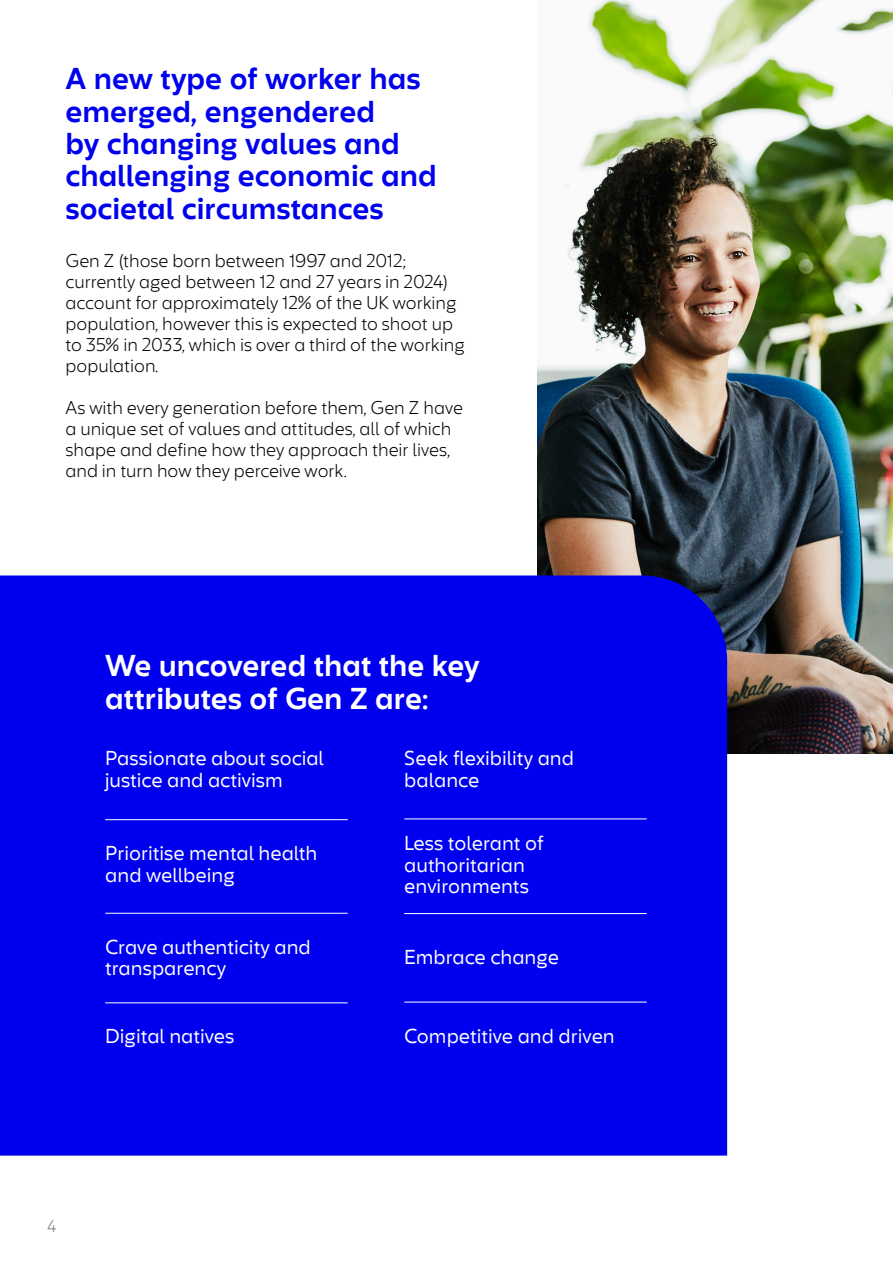
<style>
.page{position:relative;width:893px;height:1263px;background:#fff}
.page>*{position:absolute;margin:0;border:0;box-sizing:border-box;transform-origin:0 0}
.Heading{font:700 27px/32.4px "Halland Partners";color:#0000ef}
.Heading-2{font:700 27px/32.4px "Halland Partners";color:#fff}
.t1{font:18px/21.6px "Halland Partners";color:#fff}
.Paragraph_Style_1{font:300 16.5px/21px "Halland Partners";color:#000}
.t2{font:300 15px "Halland Partners";color:#808080}
</style>
<div class="page">
<img style="left:537px;top:0;width:356px;height:753px">
<div style="left:0;top:575px;width:727px;height:580px;background:#0000ef"></div>
<hr style="left:105px;top:819px;width:243px;height:1px;background:#fff">
<hr style="left:105px;top:913px;width:243px;height:1px;background:#fff">
<hr style="left:105px;top:1002px;width:243px;height:1px;background:#fff">
<hr style="left:404px;top:818px;width:243px;height:1px;background:#fff">
<hr style="left:404px;top:913px;width:243px;height:1px;background:#fff">
<hr style="left:404px;top:1002px;width:243px;height:1px;background:#fff">
<p class="Heading" style="left:65px;top:63px;width:373px">A new type of worker has emerged, engendered<br>by changing values and challenging economic and societal circumstances</p>
<p class="Paragraph_Style_1" style="left:65px;top:250px;width:401px">Gen Z (those born between 1997 and 2012; currently aged between 12 and 27 years in 2024) account for approximately 12% of the UK working population, however this is expected to shoot up to 35% in 2033, which is over a third of the working population.</p>
<p class="Paragraph_Style_1" style="left:65px;top:397px;width:399px">As with every generation before them, Gen Z have a unique set of values and attitudes, all of which shape and define how they approach their lives, and in turn how they perceive work.</p>
<p class="Heading-2" style="left:105px;top:650px;width:376px">We uncovered that the key attributes of Gen Z are:</p>
<p class="t1" style="left:105px;top:748px;width:220px">Passionate about social justice and activism</p>
<p class="t1" style="left:105px;top:842px;width:214px">Prioritise mental health and wellbeing</p>
<p class="t1" style="left:105px;top:936px;width:207px">Crave authenticity and transparency</p>
<p class="t1" style="left:105px;top:1026px;width:131px">Digital natives</p>
<p class="t1" style="left:404px;top:748px;width:171px">Seek flexibility and balance</p>
<p class="t1" style="left:404px;top:833px;width:141px">Less tolerant of authoritarian environments</p>
<p class="t1" style="left:404px;top:946px;width:156px">Embrace change</p>
<p class="t1" style="left:404px;top:1026px;width:212px">Competitive and driven</p>
<p class="t2" style="left:47px;top:1216px;width:11px">4</p>
</div>
